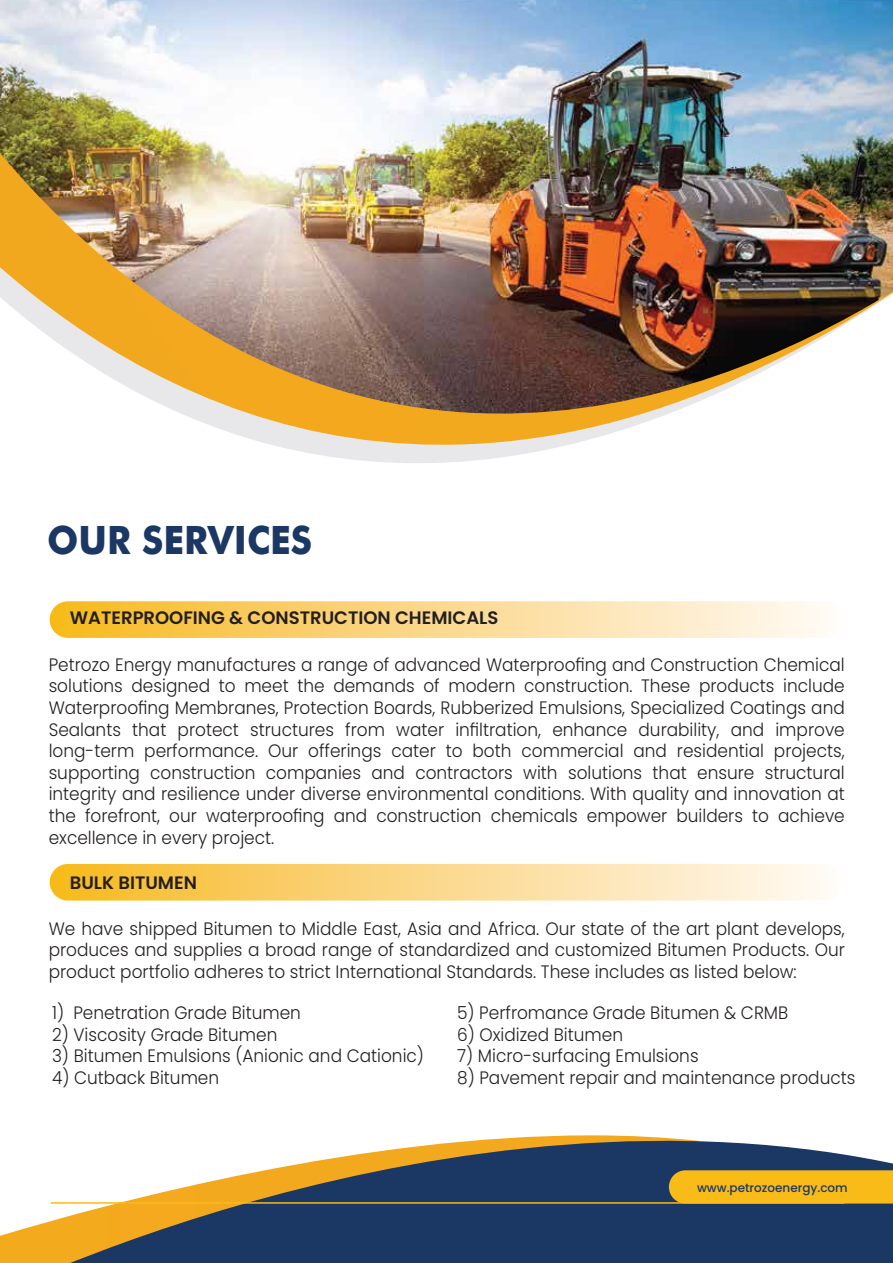
<style>
.page{position:relative;width:893px;height:1263px;background:#fff}
.page>*{position:absolute;margin:0;border:0;box-sizing:border-box;transform-origin:0 0}
.t1{font:700 39px "Futura";color:#1b3764;scale:.94 1}
.t2{font:300 18px/21.6px "Poppins";color:#231f20;text-align:justify;scale:.94 1}
.t3{font:600 18px "Poppins";color:#231f20}
.t4{font:500 12px "Poppins";color:#1b3764}
</style>
<div class="page">
<svg style="left:0;top:1135px;width:893px;height:128px;fill:#1b3764"></svg>
<img style="left:0;top:0;width:893px;height:57px">
<img style="left:0;top:57px;width:893px;height:96px">
<img style="left:0;top:153px;width:893px;height:310px">
<div style="left:669px;top:1170px;width:224px;height:33px;background:#f8bb17"></div>
<hr style="left:51px;top:1202px;width:793px;height:2px;background:#f8bb17">
<div style="left:50px;top:601px;width:793px;height:37px;background:linear-gradient(to right,#f7b921,#fffafa);border-radius:18px"></div>
<div style="left:50px;top:864px;width:793px;height:36px;background:linear-gradient(to right,#f7b921,#fffafa);border-radius:18px"></div>
<h1 class="t1" style="left:47px;top:512px;width:283px">OUR SERVICES</h1>
<p class="t3" style="left:70px;top:607px;width:430px">WATERPROOFING &amp; CONSTRUCTION CHEMICALS</p>
<p class="t2" style="left:49px;top:654px;width:848px">Petrozo Energy manufactures a range of advanced Waterproofing and Construction Chemical solutions designed to meet the demands of modern construction. These products include Waterproofing Membranes, Protection Boards, Rubberized Emulsions, Specialized Coatings and Sealants that protect structures from water infiltration, enhance durability, and improve long-term performance. Our offerings cater to both commercial and residential projects, supporting construction companies and contractors with solutions that ensure structural integrity and resilience under diverse environmental conditions. With quality and innovation at the forefront, our waterproofing and construction chemicals empower builders to achieve excellence in every project.</p>
<p class="t3" style="left:70px;top:872px;width:129px">BULK BITUMEN</p>
<p class="t2" style="left:49px;top:918px;width:848px">We have shipped Bitumen to Middle East, Asia and Africa. Our state of the art plant develops, produces and supplies a broad range of standardized and customized Bitumen Products. Our product portfolio adheres to strict International Standards. These includes as listed below:</p>
<p class="t2" style="left:457px;top:1002px;width:354px">5) Perfromance Grade Bitumen &amp; CRMB</p>
<p class="t2" style="left:457px;top:1023px;width:178px">6) Oxidized Bitumen</p>
<p class="t2" style="left:457px;top:1045px;width:258px">7) Micro-surfacing Emulsions</p>
<p class="t2" style="left:457px;top:1067px;width:425px">8) Pavement repair and maintenance products</p>
<p class="t2" style="left:52px;top:1002px;width:266px">1) Penetration Grade Bitumen</p>
<p class="t2" style="left:52px;top:1024px;width:241px">2) Viscosity Grade Bitumen</p>
<p class="t2" style="left:52px;top:1045px;width:397px">3) Bitumen Emulsions (Anionic and Cationic)</p>
<p class="t2" style="left:52px;top:1067px;width:179px">4) Cutback Bitumen</p>
<p class="t4" style="left:697px;top:1180px;width:152px">www.petrozoenergy.com</p>
</div>
